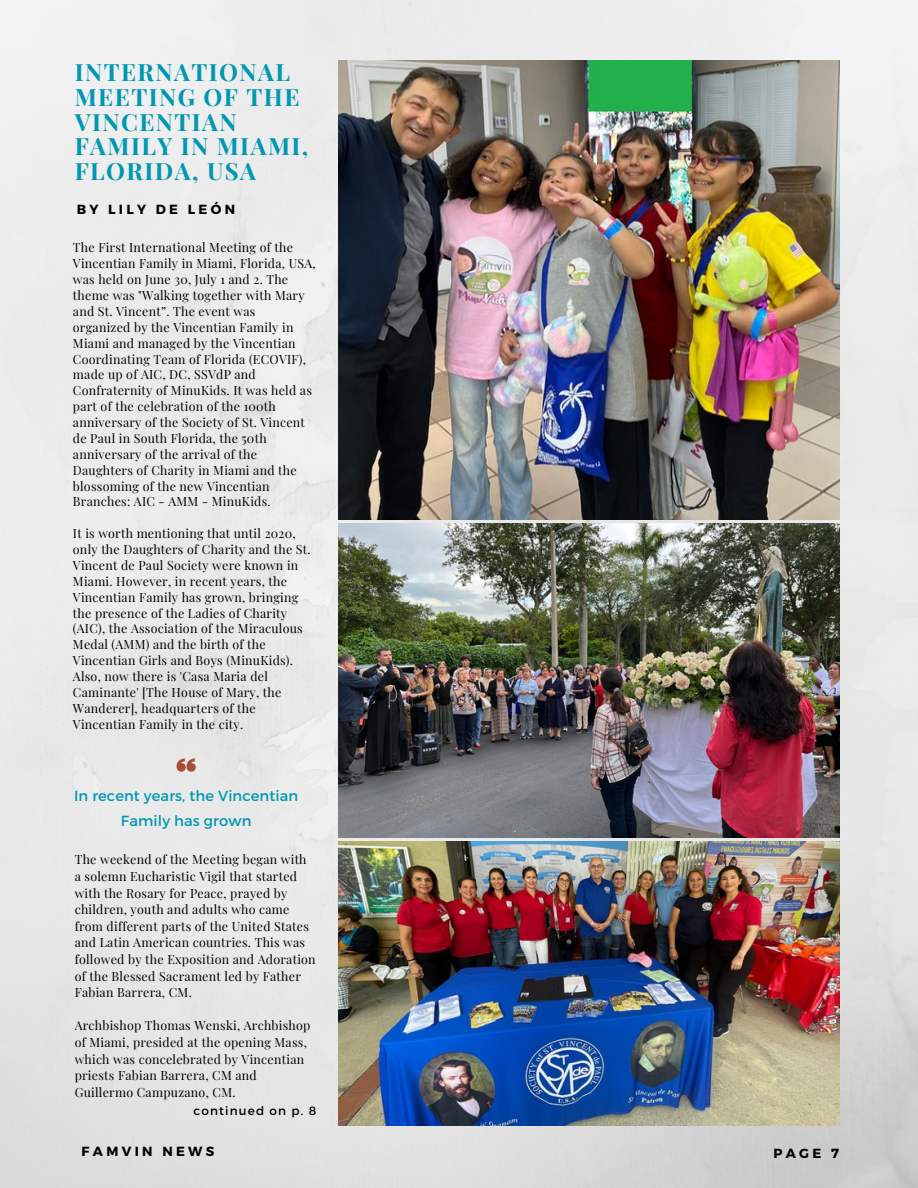
<style>
.page{position:relative;width:918px;height:1188px;background:#fff}
.page>*{position:absolute;margin:0;border:0;box-sizing:border-box;transform-origin:0 0}
.t1{font:700 23.85px/24.8px "Playfair Display";letter-spacing:.06em;color:#0097b2}
.t2{font:14.7px/24.8px "Montserrat";letter-spacing:.005em;color:#0097b2;text-align:center}
.t3{font:700 13.2px "Montserrat";letter-spacing:.25em;color:#000}
.t4{font:12.45px/15.9px "Playfair Display";letter-spacing:.02em;color:#000}
.t5{font:12px "Montserrat";letter-spacing:.095em;color:#000}
</style>
<div class="page">
<img style="left:0;top:0;width:918px;height:1188px">
<svg style="left:177px;top:758px;width:19px;height:14px"></svg>
<img style="left:339px;top:524px;width:500px;height:314px">
<img style="left:339px;top:842px;width:500px;height:283px">
<img style="left:339px;top:61px;width:500px;height:459px">
<p class="t1" style="left:75px;top:59px;width:235px">INTERNATIONAL<br>MEETING OF THE<br>VINCENTIAN<br>FAMILY IN MIAMI,<br>FLORIDA, USA</p>
<p class="t3" style="left:77px;top:200px;width:160px">BY LILY DE LEÓN</p>
<p class="t4" style="left:73px;top:239px;width:244px">The First International Meeting of the Vincentian Family in Miami, Florida, USA, was held on June 30, July 1 and 2. The theme was "Walking together with Mary and St. Vincent”. The event was organized by the Vincentian Family in Miami and managed by the Vincentian Coordinating Team of Florida (ECOVIF), made up of AIC, DC, SSVdP and Confraternity of MinuKids. It was held as part of the celebration of the 100th anniversary of the Society of St. Vincent de Paul in South Florida, the 50th anniversary of the arrival of the Daughters of Charity in Miami and the blossoming of the new Vincentian Branches: AIC - AMM - MinuKids.</p>
<p class="t4" style="left:73px;top:525px;width:239px">It is worth mentioning that until 2020, only the Daughters of Charity and the St.<br>Vincent de Paul Society were known in Miami. However, in recent years, the Vincentian Family has grown, bringing the presence of the Ladies of Charity (AIC), the Association of the Miraculous Medal (AMM) and the birth of the Vincentian Girls and Boys (MinuKids).<br>Also, now there is 'Casa Maria del Caminante' [The House of Mary, the Wanderer], headquarters of the Vincentian Family in the city.</p>
<p class="t2" style="left:74px;top:782px;width:226px">In recent years, the Vincentian<br>Family has grown</p>
<p class="t4" style="left:75px;top:851px;width:243px;line-height:16.6px">The weekend of the Meeting began with a solemn Eucharistic Vigil that started with the Rosary for Peace, prayed by children, youth and adults who came from different parts of the United States and Latin American countries. This was followed by the Exposition and Adoration of the Blessed Sacrament led by Father Fabian Barrera, CM.</p>
<p class="t4" style="left:75px;top:1017px;width:237px;line-height:16.6px">Archbishop Thomas Wenski, Archbishop of Miami, presided at the opening Mass, which was concelebrated by Vincentian priests Fabian Barrera, CM and Guillermo Campuzano, CM.</p>
<p class="t5" style="left:194px;top:1103px;width:124px">continued on p. 8</p>
<p class="t3" style="left:82px;top:1142px;width:134px">FAMVIN NEWS</p>
<p class="t3" style="left:773px;top:1145px;width:67px">PAGE 7</p>
</div>
